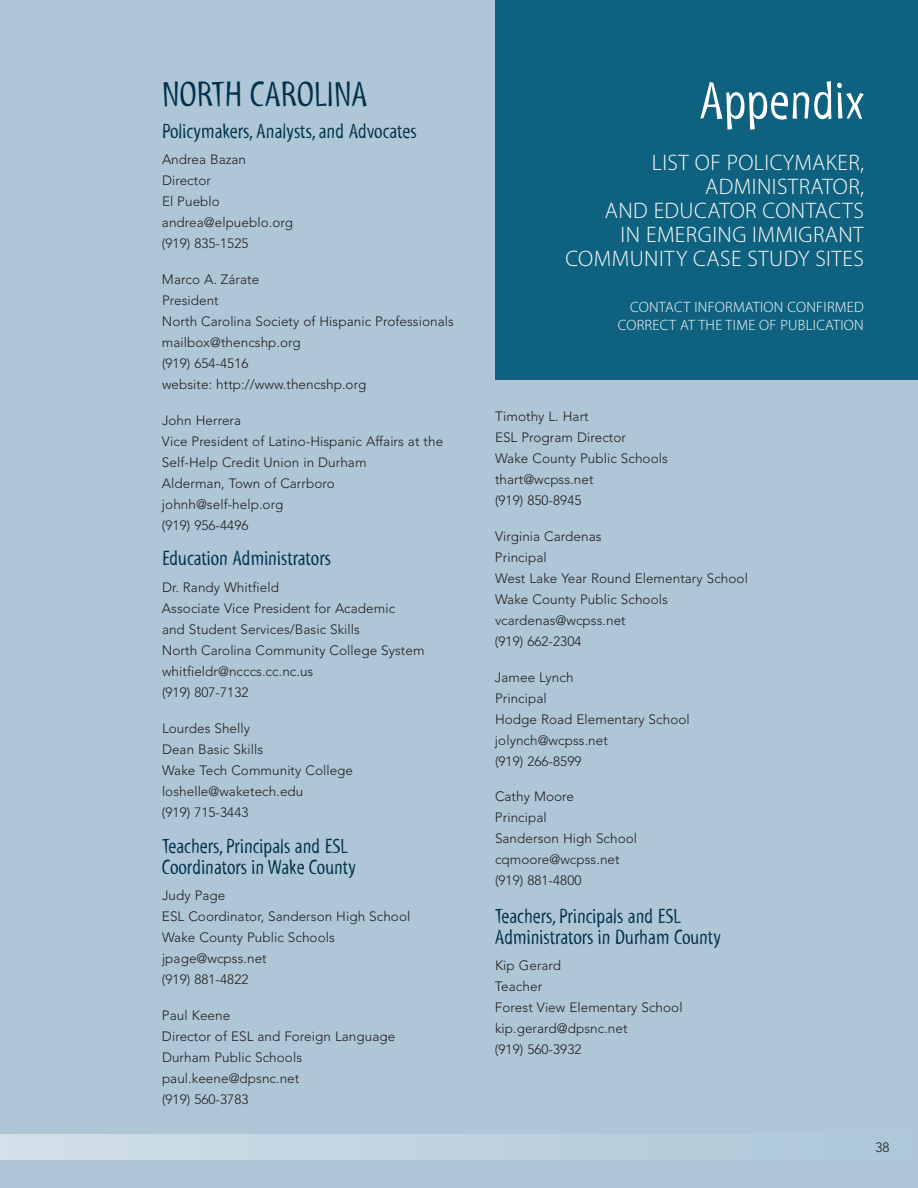
<style>
.page{position:relative;width:918px;height:1188px;background:#aec6d6}
.page>*{position:absolute;margin:0;border:0;box-sizing:border-box;transform-origin:0 0}
.t1{font:54px "Myriad Std Tilt";color:#fff}
.t2{font:36px "Myriad Std Tilt";color:#00314c}
.t3{font:300 22.5px/24px "Myriad Pro";letter-spacing:.02em;color:#fff;text-align:right}
.t4{font:21px/21px "Myriad Std Tilt";color:#00314c}
.t5{font:300 15px/18px "Myriad Pro";letter-spacing:.02em;color:#fff;text-align:right}
.t6{font:300 13.5px/21px "Avenir";letter-spacing:.005em;color:#231f20}
</style>
<div class="page">
<div style="left:495px;top:0;width:423px;height:380px;background:#0f627f"></div>
<div style="left:0;top:1134px;width:918px;height:26px;background:linear-gradient(to right,#d2e0e9,#acc6d6)"></div>
<h2 class="t2" style="left:162px;top:75px;width:207px">NORTH CAROLINA</h2>
<h3 class="t4" style="left:162px;top:121px;width:256px">Policymakers, Analysts, and Advocates</h3>
<p class="t6" style="left:162px;top:149px;width:133px">Andrea Bazan<br>Director<br>El Pueblo andrea@elpueblo.org (919) 835-1525</p>
<p class="t6" style="left:162px;top:269px;width:293px">Marco A. Zárate<br>President<br>North Carolina Society of Hispanic Professionals mailbox@thencshp.org<br>(919) 654-4516<br>website: http://www.thencshp.org</p>
<p class="t6" style="left:162px;top:410px;width:283px">John Herrera<br>Vice President of Latino-Hispanic Affairs at the<br>Self-Help Credit Union in Durham<br>Alderman, Town of Carrboro johnh@self-help.org<br>(919) 956-4496</p>
<h3 class="t4" style="left:162px;top:548px;width:171px">Education Administrators</h3>
<p class="t6" style="left:162px;top:577px;width:264px">Dr. Randy Whitfield<br>Associate Vice President for Academic<br>and Student Services/Basic Skills<br>North Carolina Community College System whitfieldr@ncccs.cc.nc.us<br>(919) 807-7132</p>
<p class="t6" style="left:162px;top:718px;width:193px">Lourdes Shelly<br>Dean Basic Skills<br>Wake Tech Community College loshelle@waketech.edu<br>(919) 715-3443</p>
<h3 class="t4" style="left:162px;top:835px;width:196px">Teachers, Principals and ESL<br>Coordinators in Wake County</h3>
<p class="t6" style="left:162px;top:885px;width:250px">Judy Page<br>ESL Coordinator, Sanderson High School<br>Wake County Public Schools jpage@wcpss.net<br>(919) 881-4822</p>
<p class="t6" style="left:162px;top:1005px;width:235px">Paul Keene<br>Director of ESL and Foreign Language<br>Durham Public Schools paul.keene@dpsnc.net<br>(919) 560-3783</p>
<h1 class="t1" style="left:699px;top:71px;width:166px">Appendix</h1>
<h3 class="t3" style="left:565px;top:151px;width:300px">LIST OF POLICYMAKER,<br>ADMINISTRATOR,<br>AND EDUCATOR CONTACTS<br>IN EMERGING IMMIGRANT<br>COMMUNITY CASE STUDY SITES</h3>
<p class="t5" style="left:618px;top:298px;width:248px">CONTACT INFORMATION CONFIRMED<br>CORRECT AT THE TIME OF PUBLICATION</p>
<p class="t6" style="left:495px;top:406px;width:174px">Timothy L. Hart<br>ESL Program Director<br>Wake County Public Schools thart@wcpss.net<br>(919) 850-8945</p>
<p class="t6" style="left:495px;top:526px;width:254px">Virginia Cardenas<br>Principal<br>West Lake Year Round Elementary School<br>Wake County Public Schools vcardenas@wcpss.net<br>(919) 662-2304</p>
<p class="t6" style="left:495px;top:667px;width:196px">Jamee Lynch<br>Principal<br>Hodge Road Elementary School jolynch@wcpss.net<br>(919) 266-8599</p>
<p class="t6" style="left:495px;top:786px;width:144px">Cathy Moore<br>Principal<br>Sanderson High School cqmoore@wcpss.net (919) 881-4800</p>
<h3 class="t4" style="left:495px;top:906px;width:228px">Teachers, Principals and ESL<br>Administrators in Durham County</h3>
<p class="t6" style="left:495px;top:955px;width:189px">Kip Gerard<br>Teacher<br>Forest View Elementary School kip.gerard@dpsnc.net<br>(919) 560-3932</p>
<p class="t6" style="left:876px;top:1137px;width:16px">38</p>
</div>
